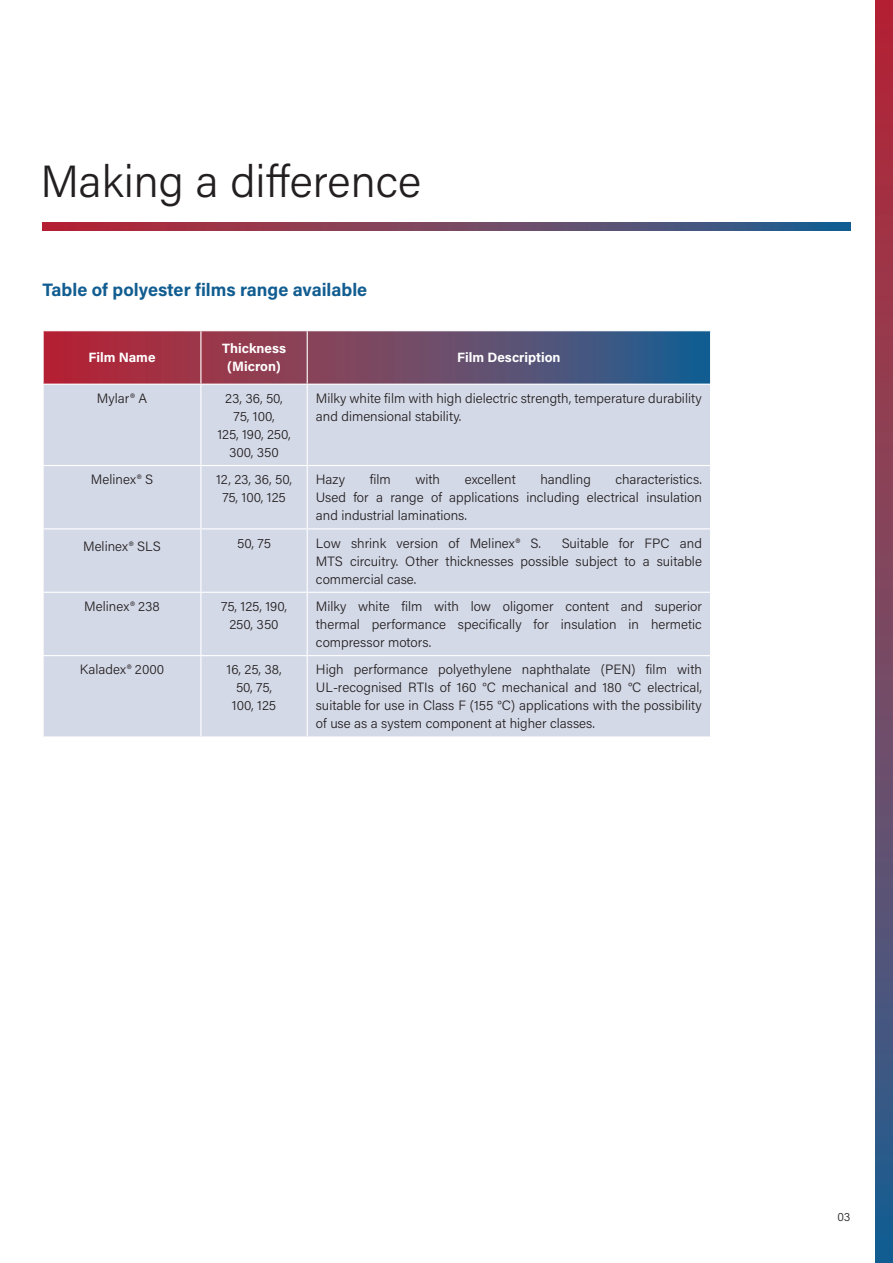
<style>
.page{position:relative;width:893px;height:1263px;background:#fff}
.page>*{position:absolute;margin:0;border:0;box-sizing:border-box;transform-origin:0 0}
.t1{font:300 45px "Acumin Pro";color:#231f20}
.t2{font:700 18px "Acumin Pro";color:#115d91}
.t3{font:300 13.5px/18px "Acumin Pro";color:#231f20;text-align:justify}
.t4{font:700 13.5px "Acumin Pro";color:#fff}
.t5{font:300 12px "Acumin Pro";color:#231f20}
</style>
<div class="page">
<svg style="left:876px;top:0;width:17px;height:1263px;background:#734562"></svg>
<svg style="left:44px;top:331px;width:666px;height:53px;background:#754763"></svg>
<div style="left:44px;top:385px;width:666px;height:351px;background:#d4d9e7"></div>
<hr style="left:200px;top:385px;width:1px;height:80px;background:#fff">
<hr style="left:307px;top:385px;width:1px;height:80px;background:#fff">
<hr style="left:43px;top:465px;width:158px;height:1px;background:#fff">
<hr style="left:201px;top:465px;width:106px;height:1px;background:#fff">
<hr style="left:200px;top:466px;width:1px;height:62px;background:#fff">
<hr style="left:307px;top:465px;width:404px;height:1px;background:#fff">
<hr style="left:307px;top:466px;width:1px;height:62px;background:#fff">
<hr style="left:43px;top:528px;width:158px;height:1px;background:#fff">
<hr style="left:201px;top:528px;width:106px;height:1px;background:#fff">
<hr style="left:200px;top:529px;width:1px;height:63px;background:#fff">
<hr style="left:307px;top:528px;width:404px;height:1px;background:#fff">
<hr style="left:307px;top:529px;width:1px;height:63px;background:#fff">
<hr style="left:43px;top:592px;width:158px;height:1px;background:#fff">
<hr style="left:201px;top:592px;width:106px;height:1px;background:#fff">
<hr style="left:200px;top:593px;width:1px;height:62px;background:#fff">
<hr style="left:307px;top:592px;width:404px;height:1px;background:#fff">
<hr style="left:307px;top:593px;width:1px;height:62px;background:#fff">
<hr style="left:43px;top:655px;width:158px;height:1px;background:#fff">
<hr style="left:201px;top:655px;width:106px;height:1px;background:#fff">
<hr style="left:200px;top:656px;width:1px;height:80px;background:#fff">
<hr style="left:307px;top:655px;width:404px;height:1px;background:#fff">
<hr style="left:307px;top:656px;width:1px;height:80px;background:#fff">
<hr style="left:200px;top:331px;width:1px;height:53px;background:#fff">
<hr style="left:307px;top:331px;width:1px;height:53px;background:#fff">
<svg style="left:43px;top:222px;width:807px;height:9px;background:#724562"></svg>
<p class="t1" style="left:40px;top:150px;width:382px">Making a difference</p>
<p class="t2" style="left:43px;top:277px;width:326px">Table of polyester films range available</p>
<p class="t4" style="left:88px;top:348px;width:69px">Film Name</p>
<p class="t4" style="left:222px;top:339px;width:65px">Thickness</p>
<p class="t4" style="left:227px;top:357px;width:55px">(Micron)</p>
<p class="t4" style="left:457px;top:348px;width:105px">Film Description</p>
<p class="t3" style="left:97px;top:389px;width:52px">Mylar® A</p>
<p class="t3" style="left:217px;top:389px;width:75px;text-align:center">23, 36, 50,<br>75, 100,<br>125, 190, 250,<br>300, 350</p>
<p class="t3" style="left:316px;top:389px;width:387px">Milky white film with high dielectric strength, temperature durability and dimensional stability.</p>
<p class="t3" style="left:91px;top:470px;width:64px">Melinex® S</p>
<p class="t3" style="left:216px;top:470px;width:77px">12, 23, 36, 50,</p>
<p class="t3" style="left:222px;top:488px;width:65px">75, 100, 125</p>
<p class="t3" style="left:316px;top:470px;width:31px">Hazy</p>
<p class="t3" style="left:370px;top:470px;width:23px">film</p>
<p class="t3" style="left:415px;top:470px;width:26px">with</p>
<p class="t3" style="left:465px;top:470px;width:53px">excellent</p>
<p class="t3" style="left:540px;top:470px;width:52px">handling</p>
<p class="t3" style="left:316px;top:470px;width:387px;text-indent:299px">characteristics.<br>Used for a range of applications including electrical insulation and industrial laminations.</p>
<p class="t3" style="left:83px;top:536px;width:79px">Melinex® SLS</p>
<p class="t3" style="left:237px;top:533px;width:35px">50, 75</p>
<p class="t3" style="left:316px;top:533px;width:227px">Low shrink version of Melinex® S.</p>
<p class="t3" style="left:316px;top:533px;width:387px;text-indent:246px">Suitable for FPC and MTS circuitry. Other thicknesses possible subject to a suitable commercial case.</p>
<p class="t3" style="left:84px;top:597px;width:77px">Melinex® 238</p>
<p class="t3" style="left:221px;top:597px;width:67px;text-align:center">75, 125, 190,<br>250, 350</p>
<p class="t3" style="left:316px;top:597px;width:387px">Milky white film with low oligomer content and superior thermal performance specifically for insulation in hermetic compressor motors.</p>
<p class="t3" style="left:80px;top:660px;width:86px">Kaladex® 2000</p>
<p class="t3" style="left:226px;top:660px;width:57px;text-align:center">16, 25, 38,<br>50, 75,<br>100, 125</p>
<p class="t3" style="left:316px;top:660px;width:387px">High performance polyethylene naphthalate (PEN) film with UL-recognised RTIs of 160 °C mechanical and 180 °C electrical, suitable for use in Class F (155 °C) applications with the possibility of use as a system component at higher classes.</p>
<p class="t5" style="left:837px;top:1208px;width:15px">03</p>
</div>
